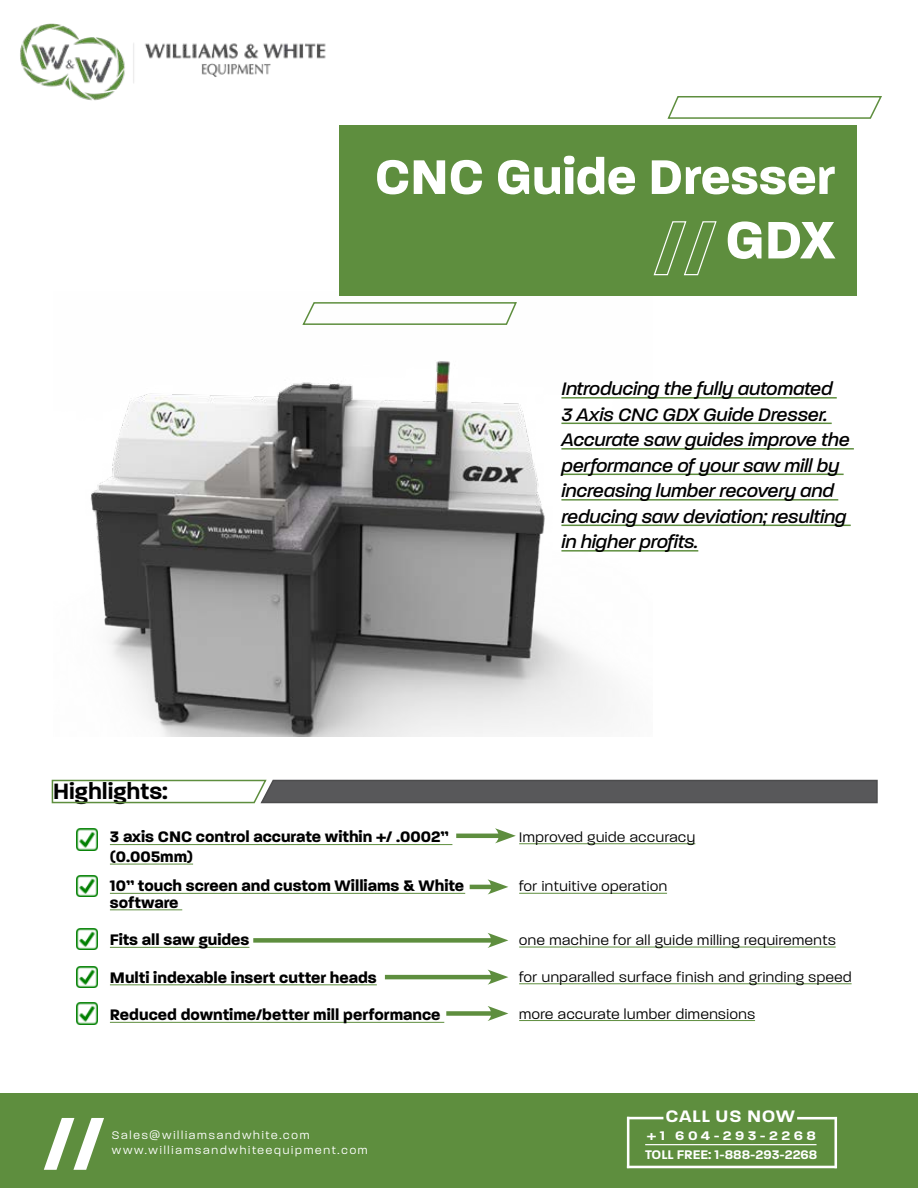
<style>
.page{position:relative;width:918px;height:1188px;background:#fff}
.page>*{position:absolute;margin:0;border:0;box-sizing:border-box;transform-origin:0 0}
.t1{font:700 81px "Paralucent";color:#fff}
.t2{font:700 58.05px "Paralucent";color:#fff}
.t3{font:700 57px "Paralucent";color:#fff}
.t4{font:700 52.5px "Paralucent";color:#fff}
.t5{font:600 24px "Paralucent";color:#000}
.t6{font:italic 500 19.5px/25.5px "Paralucent";color:#000}
.t7{font:600 18px "Paralucent";letter-spacing:.03em;color:#fff;scale:1.07 1}
.t8{font:700 16.5px/19.5px "Paralucent";color:#000}
.t9{font:300 15px "Paralucent";letter-spacing:.04em;color:#000}
.t10{font:600 13.5px/19.2px "Paralucent";color:#fff;scale:1.14 1}
.t11{font:300 12px/15px "Paralucent";letter-spacing:.15em;color:#fff}
</style>
<div class="page">
<div style="left:0;top:1093px;width:918px;height:94px;background:#5e8e3e"></div>
<hr style="left:627px;top:1117px;width:2px;height:51px;background:#fff">
<hr style="left:627px;top:1166px;width:210px;height:2px;background:#fff">
<hr style="left:834px;top:1117px;width:3px;height:51px;background:#fff">
<hr style="left:627px;top:1117px;width:36px;height:2px;background:#fff">
<hr style="left:797px;top:1117px;width:40px;height:2px;background:#fff">
<hr style="left:645px;top:1144px;width:172px;height:1px;background:#fff">
<img style="left:20px;top:23px;width:306px;height:78px">
<img style="left:90px;top:361px;width:562px;height:376px">
<hr style="left:110px;top:844px;width:342px;height:1px;background:#5e8e3e">
<hr style="left:110px;top:864px;width:83px;height:1px;background:#5e8e3e">
<hr style="left:110px;top:893px;width:355px;height:1px;background:#5e8e3e">
<hr style="left:110px;top:909px;width:72px;height:1px;background:#5e8e3e">
<hr style="left:110px;top:947px;width:139px;height:1px;background:#5e8e3e">
<hr style="left:110px;top:984px;width:267px;height:1px;background:#5e8e3e">
<hr style="left:110px;top:1022px;width:334px;height:1px;background:#5e8e3e">
<img style="left:76px;top:829px;width:21px;height:21px">
<img style="left:76px;top:876px;width:21px;height:21px">
<img style="left:76px;top:929px;width:21px;height:21px">
<img style="left:76px;top:967px;width:21px;height:21px">
<img style="left:76px;top:1003px;width:21px;height:21px">
<svg style="left:51px;top:779px;width:827px;height:25px"></svg>
<div style="left:339px;top:125px;width:518px;height:171px;background:#5e8e3e"></div>
<svg style="left:667px;top:96px;width:215px;height:23px"></svg>
<svg style="left:302px;top:302px;width:215px;height:23px"></svg>
<svg style="left:653px;top:221px;width:64px;height:55px"></svg>
<hr style="left:561px;top:397px;width:276px;height:2px;background:#5e8e3e">
<hr style="left:561px;top:423px;width:271px;height:1px;background:#5e8e3e">
<hr style="left:561px;top:448px;width:293px;height:2px;background:#5e8e3e">
<hr style="left:561px;top:474px;width:283px;height:1px;background:#5e8e3e">
<hr style="left:561px;top:499px;width:277px;height:2px;background:#5e8e3e">
<hr style="left:561px;top:525px;width:290px;height:1px;background:#5e8e3e">
<hr style="left:561px;top:550px;width:137px;height:2px;background:#5e8e3e">
<hr style="left:519px;top:844px;width:176px;height:1px;background:#5e8e3e">
<hr style="left:519px;top:893px;width:148px;height:1px;background:#5e8e3e">
<hr style="left:519px;top:947px;width:317px;height:1px;background:#5e8e3e">
<hr style="left:519px;top:984px;width:333px;height:1px;background:#5e8e3e">
<hr style="left:519px;top:1020px;width:236px;height:1px;background:#5e8e3e">
<hr style="left:456px;top:834px;width:47px;height:4px;background:#5e8e3e">
<svg style="left:495px;top:828px;width:21px;height:15px"></svg>
<hr style="left:470px;top:885px;width:26px;height:4px;background:#5e8e3e">
<svg style="left:488px;top:879px;width:20px;height:15px"></svg>
<div style="left:253px;top:938px;width:243px;height:5px;background:#5e8e3e"></div>
<svg style="left:488px;top:933px;width:20px;height:15px"></svg>
<hr style="left:385px;top:975px;width:111px;height:4px;background:#5e8e3e">
<svg style="left:488px;top:970px;width:20px;height:15px"></svg>
<div style="left:446px;top:1011px;width:50px;height:5px;background:#5e8e3e"></div>
<svg style="left:488px;top:1006px;width:20px;height:15px"></svg>
<h3 class="t4" style="left:375px;top:146px;width:462px">CNC Guide Dresser</h3>
<h3 class="t3" style="left:725px;top:206px;width:111px">GDX</h3>
<p class="t6" style="left:561px;top:376px;width:290px">Introducing the fully automated<br>3 Axis CNC GDX Guide Dresser.<br>Accurate saw guides improve the performance of your saw mill by increasing lumber recovery and reducing saw deviation; resulting in higher profits.</p>
<p class="t5" style="left:53px;top:777px;width:116px">Highlights:</p>
<p class="t8" style="left:110px;top:827px;width:340px">3 axis CNC control accurate within +/ .0002” (0.005mm)</p>
<p class="t8" style="left:110px;top:878px;width:356px;line-height:16.5px">10” touch screen and custom Williams &amp; White software</p>
<p class="t8" style="left:110px;top:930px;width:141px">Fits all saw guides</p>
<p class="t8" style="left:110px;top:968px;width:268px">Multi indexable insert cutter heads</p>
<p class="t8" style="left:110px;top:1005px;width:332px">Reduced downtime/better mill performance</p>
<h2 class="t2" style="left:42px;top:1087px;width:44px">//</h2>
<h1 class="t1" style="left:44px;top:1095px;width:61px">//</h1>
<p class="t11" style="left:112px;top:1128px;width:257px">Sales@williamsandwhite.com www.williamsandwhiteequipment.com</p>
<p class="t9" style="left:519px;top:828px;width:178px">Improved guide accuracy</p>
<p class="t9" style="left:519px;top:878px;width:149px">for intuitive operation</p>
<p class="t9" style="left:519px;top:932px;width:318px">one machine for all guide milling requirements</p>
<p class="t9" style="left:519px;top:968px;width:334px">for unparalled surface finish and grinding speed</p>
<p class="t9" style="left:519px;top:1005px;width:237px">more accurate lumber dimensions</p>
<p class="t7" style="left:665px;top:1106px;width:123px">CALL US NOW</p>
<p class="t10" style="left:645px;top:1126px;width:153px">+1 604-293-2268<br>TOLL FREE: 1-888-293-2268</p>
</div>
